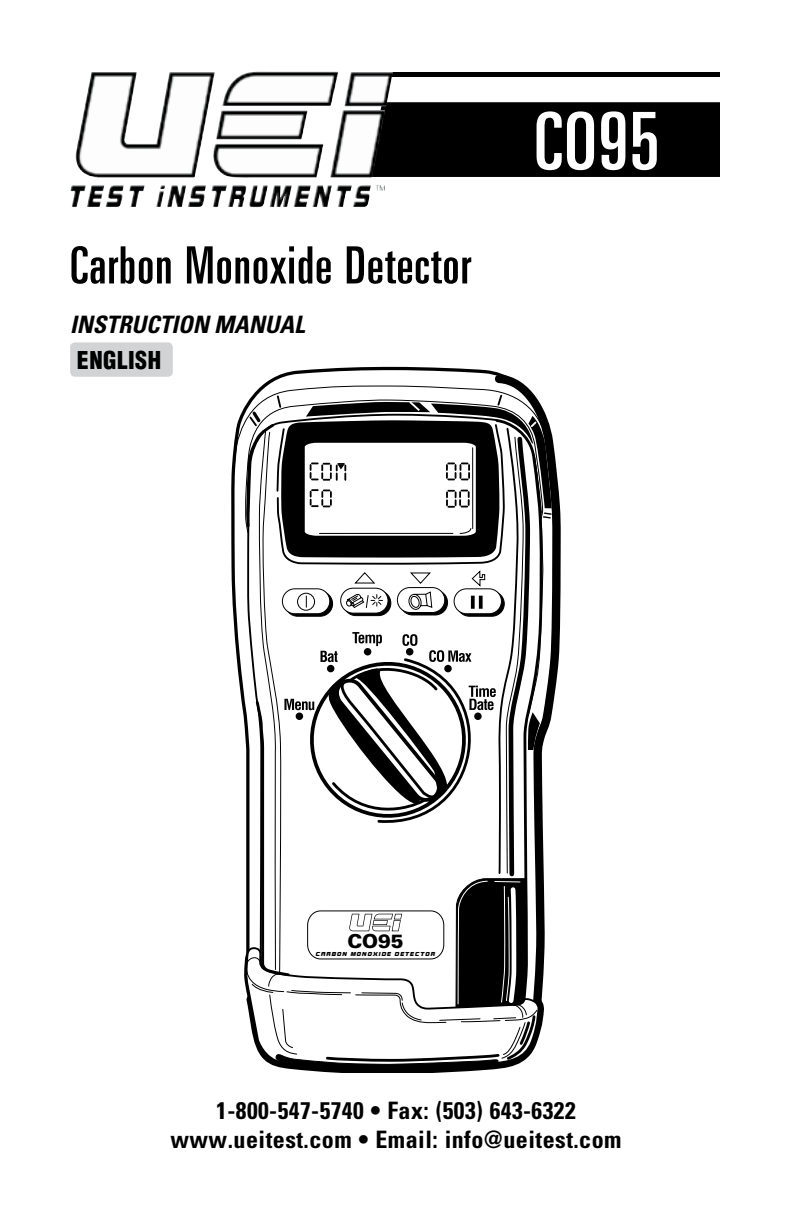
<style>
.page{position:relative;width:792px;height:1224px;background:#fff}
.page>*{position:absolute;margin:0;border:0;box-sizing:border-box;transform-origin:0 0}
.t1{font:ultra-condensed 80px "Univers LT Std";color:#fff}
.t2{font:ultra-condensed 51.4px "Univers LT Std";letter-spacing:.02em;color:#000}
.t3{font:700 condensed 24px/28.8px "Univers LT Std";letter-spacing:.02em;color:#000;text-align:center}
.t4{font:italic 700 condensed 24px "Univers LT Std";color:#000}
.t5{font:900 condensed 24px "Helvetica";letter-spacing:.02em;color:#000}
.t6{font:900 19.2px "Univers LT Std";color:#000}
.t7{font:italic 5.4px "Nuts";letter-spacing:.2em;color:#000}
</style>
<div class="page">
<svg style="left:231px;top:367px;width:253px;height:337px"></svg>
<svg style="left:242px;top:370px;width:319px;height:702px"></svg>
<svg style="left:232px;top:385px;width:323px;height:148px"></svg>
<svg style="left:244px;top:390px;width:309px;height:681px"></svg>
<div style="left:351px;top:72px;width:369px;height:5px;background:#000"></div>
<div style="left:388px;top:102px;width:332px;height:75px;background:#000"></div>
<img style="left:75px;top:72px;width:313px;height:106px">
<div style="left:70px;top:342px;width:103px;height:35px;background:#d1d3d4;border-radius:5px"></div>
<h2 class="t2" style="left:70px;top:236px;width:402px">Carbon Monoxide Detector</h2>
<p class="t4" style="left:70px;top:309px;width:236px">INSTRUCTION MANUAL</p>
<p class="t5" style="left:77px;top:346px;width:86px">ENGLISH</p>
<h1 class="t1" style="left:534px;top:96px;width:127px">CO95</h1>
<p class="t6" style="left:348px;top:929px;width:58px">CO95</p>
<p class="t7" style="left:315px;top:951px;width:121px">CARBON MONOXIDE DETECTOR</p>
<p class="t3" style="left:170px;top:1096px;width:453px">1-800-547-5740 • Fax: (503) 643-6322 www.ueitest.com • Email: info@ueitest.com</p>
</div>
